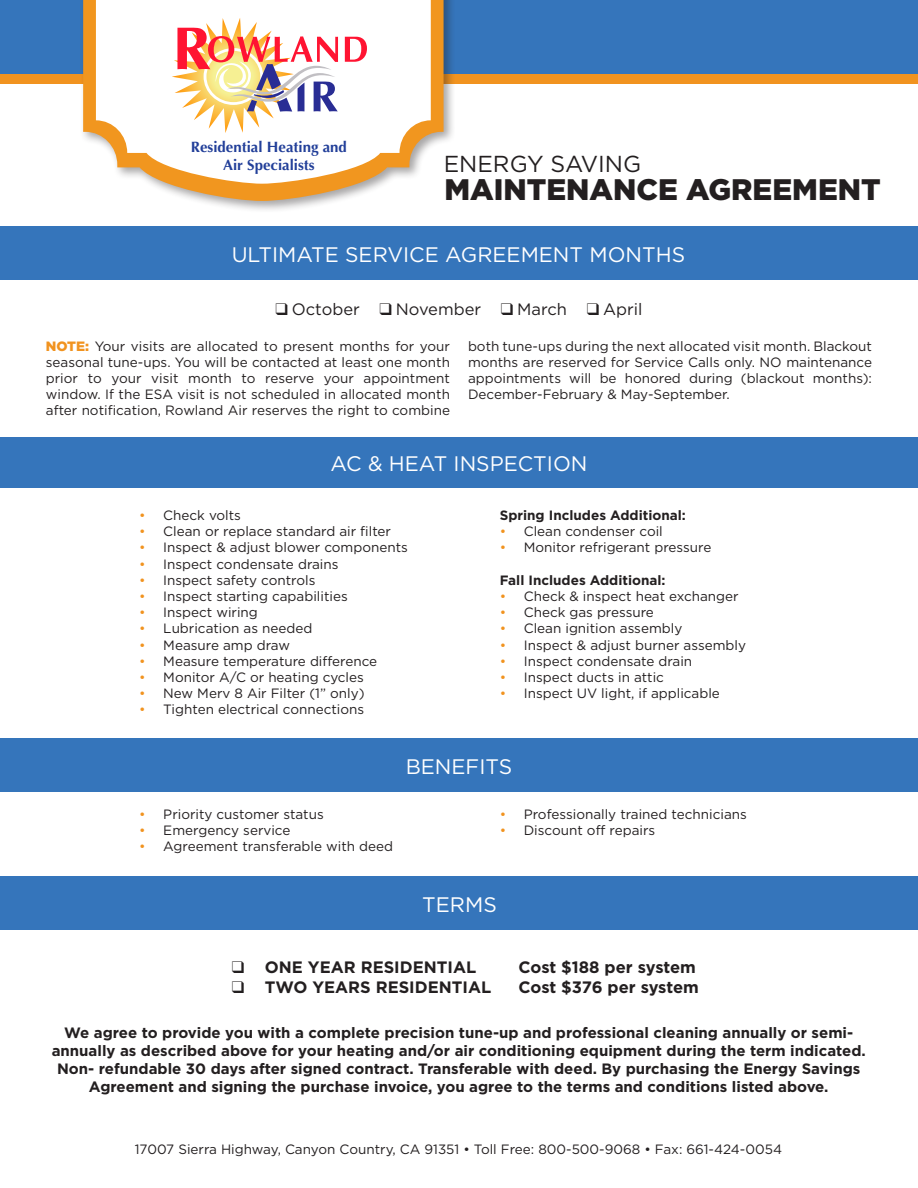
<style>
.page{position:relative;width:918px;height:1188px;background:#fff}
.page>*{position:absolute;margin:0;border:0;box-sizing:border-box;transform-origin:0 0}
.t1{font:900 29.7px "Gotham";color:#231f20}
.t2{font:23.1px "Gotham";color:#231f20}
.t3{font:21px "Gotham";color:#fff}
.t4{font:700 16.5px "Gotham";color:#231f20}
.t5{font:16.5px "Gotham";color:#231f20}
.t6{font:700 15px/18px "Gotham";color:#231f20;text-align:center}
.t7{font:700 15px "Optima";color:#223f99}
.t8{font:13.5px/16.2px "Gotham";color:#231f20;text-align:justify}
.t9{font:700 13.5px "Gotham";color:#231f20}
.s1{font-weight:900;color:#f1931f}
.s2{color:#f1931f}
</style>
<div class="page">
<div style="left:0;top:0;width:918px;height:76px;background:#3575bb"></div>
<div style="left:0;top:75px;width:918px;height:9px;background:#f1931f"></div>
<div style="left:79px;top:0;width:376px;height:213px;background:#231f20;opacity:.4"></div>
<svg style="left:84px;top:0;width:359px;height:200px"></svg>
<svg style="left:96px;top:0;width:335px;height:184px"></svg>
<div style="left:0;top:226px;width:918px;height:54px;background:#3575bb"></div>
<div style="left:0;top:437px;width:918px;height:51px;background:#3575bb"></div>
<div style="left:0;top:738px;width:918px;height:54px;background:#3575bb"></div>
<div style="left:0;top:876px;width:918px;height:54px;background:#3575bb"></div>
<svg style="left:170px;top:16px;width:198px;height:118px"></svg>
<p class="t7" style="left:191px;top:138px;width:157px">Residential Heating and</p>
<p class="t7" style="left:223px;top:156px;width:93px">Air Specialists</p>
<p class="t2" style="left:444px;top:151px;width:199px">ENERGY SAVING</p>
<p class="t1" style="left:444px;top:172px;width:438px">MAINTENANCE AGREEMENT</p>
<p class="t3" style="left:232px;top:243px;width:455px">ULTIMATE SERVICE AGREEMENT MONTHS</p>
<p class="t5" style="left:276px;top:300px;width:368px">❑ October ❑ November ❑ March ❑ April</p>
<p class="t8" style="left:46px;top:337px;width:406px"><span class="s1">NOTE:</span> Your visits are allocated to present months for your seasonal tune-ups. You will be contacted at least one month prior to your visit month to reserve your appointment window. If the ESA visit is not scheduled in allocated month after notification, Rowland Air reserves the right to combine</p>
<p class="t8" style="left:468px;top:337px;width:406px">both tune-ups during the next allocated visit month. Blackout months are reserved for Service Calls only. NO maintenance appointments will be honored during (blackout months):<br>December-February &amp; May-September.</p>
<p class="t3" style="left:331px;top:452px;width:258px">AC &amp; HEAT INSPECTION</p>
<p class="t8" style="left:139px;top:507px;width:103px"><span class="s2">•</span> Check volts</p>
<p class="t8" style="left:139px;top:523px;width:253px"><span class="s2">•</span> Clean or replace standard air filter</p>
<p class="t8" style="left:139px;top:539px;width:270px"><span class="s2">•</span> Inspect &amp; adjust blower components</p>
<p class="t8" style="left:139px;top:555px;width:201px"><span class="s2">•</span> Inspect condensate drains</p>
<p class="t8" style="left:139px;top:572px;width:178px"><span class="s2">•</span> Inspect safety controls</p>
<p class="t8" style="left:139px;top:588px;width:210px"><span class="s2">•</span> Inspect starting capabilities</p>
<p class="t8" style="left:139px;top:604px;width:120px"><span class="s2">•</span> Inspect wiring</p>
<p class="t8" style="left:139px;top:620px;width:175px"><span class="s2">•</span> Lubrication as needed</p>
<p class="t8" style="left:139px;top:636px;width:152px"><span class="s2">•</span> Measure amp draw</p>
<p class="t8" style="left:139px;top:653px;width:239px"><span class="s2">•</span> Measure temperature difference</p>
<p class="t8" style="left:139px;top:669px;width:226px"><span class="s2">•</span> Monitor A/C or heating cycles</p>
<p class="t8" style="left:139px;top:685px;width:227px"><span class="s2">•</span> New Merv 8 Air Filter (1” only)</p>
<p class="t8" style="left:139px;top:701px;width:226px"><span class="s2">•</span> Tighten electrical connections</p>
<p class="t9" style="left:500px;top:507px;width:188px">Spring Includes Additional:</p>
<p class="t8" style="left:500px;top:523px;width:165px"><span class="s2">•</span> Clean condenser coil</p>
<p class="t8" style="left:500px;top:539px;width:213px"><span class="s2">•</span> Monitor refrigerant pressure</p>
<p class="t9" style="left:500px;top:572px;width:167px">Fall Includes Additional:</p>
<p class="t8" style="left:500px;top:588px;width:240px"><span class="s2">•</span> Check &amp; inspect heat exchanger</p>
<p class="t8" style="left:500px;top:604px;width:156px"><span class="s2">•</span> Check gas pressure</p>
<p class="t8" style="left:500px;top:620px;width:184px"><span class="s2">•</span> Clean ignition assembly</p>
<p class="t8" style="left:500px;top:636px;width:248px"><span class="s2">•</span> Inspect &amp; adjust burner assembly</p>
<p class="t8" style="left:500px;top:653px;width:194px"><span class="s2">•</span> Inspect condensate drain</p>
<p class="t8" style="left:500px;top:669px;width:166px"><span class="s2">•</span> Inspect ducts in attic</p>
<p class="t8" style="left:500px;top:685px;width:222px"><span class="s2">•</span> Inspect UV light, if applicable</p>
<p class="t8" style="left:139px;top:805px;width:186px"><span class="s2">•</span> Priority customer status</p>
<p class="t8" style="left:139px;top:822px;width:153px"><span class="s2">•</span> Emergency service</p>
<p class="t8" style="left:139px;top:838px;width:255px"><span class="s2">•</span> Agreement transferable with deed</p>
<p class="t3" style="left:406px;top:755px;width:108px">BENEFITS</p>
<p class="t8" style="left:500px;top:805px;width:249px"><span class="s2">•</span> Professionally trained technicians</p>
<p class="t8" style="left:500px;top:822px;width:157px"><span class="s2">•</span> Discount off repairs</p>
<p class="t3" style="left:422px;top:893px;width:76px">TERMS</p>
<p class="t4" style="left:232px;top:958px;width:246px">❑ ONE YEAR RESIDENTIAL</p>
<p class="t4" style="left:518px;top:958px;width:179px">Cost $188 per system</p>
<p class="t4" style="left:232px;top:977px;width:261px">❑ TWO YEARS RESIDENTIAL</p>
<p class="t4" style="left:518px;top:977px;width:182px">Cost $376 per system</p>
<p class="t6" style="left:52px;top:1024px;width:816px">We agree to provide you with a complete precision tune-up and professional cleaning annually or semi&shy;annually as described above for your heating and/or air conditioning equipment during the term indicated.<br>Non- refundable 30 days after signed contract. Transferable with deed. By purchasing the Energy Savings Agreement and signing the purchase invoice, you agree to the terms and conditions listed above.</p>
<p class="t8" style="left:135px;top:1141px;width:649px">17007 Sierra Highway, Canyon Country, CA 91351 • Toll Free: 800-500-9068 • Fax: 661-424-0054</p>
</div>
